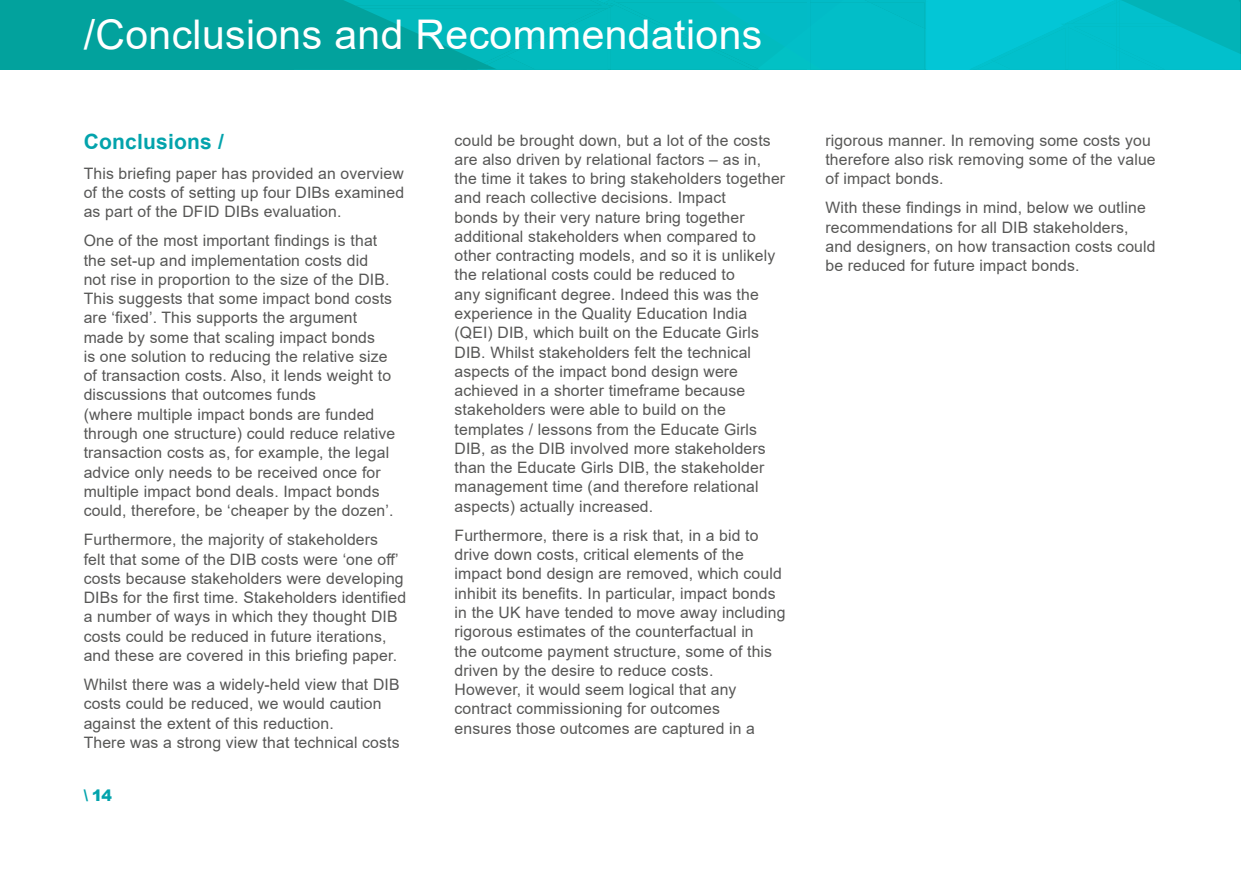
<style>
.page{position:relative;width:1241px;height:874px;background:#fff}
.page>*{position:absolute;margin:0;border:0;box-sizing:border-box;transform-origin:0 0}
.t1{font:40.95px "Arial";letter-spacing:.01em;color:#fff}
.t2{font:700 21px "Arial";letter-spacing:.01em;color:#03a3ac}
.Body{font:15.75px/19.2px "Arial";letter-spacing:.01em;color:#575756}
.t3{font:900 15.75px "Arial";color:#03a3ac}
</style>
<div class="page">
<svg style="left:0;top:0;width:1241px;height:69px;background:#02b3b7"></svg>
<h1 class="t1" style="left:84px;top:7px;width:680px">/Conclusions and Recommendations</h1>
<h2 class="t2" style="left:84px;top:127px;width:142px">Conclusions /</h2>
<p class="Body" style="left:84px;top:163px;width:322px;text-align:justify">This briefing paper has provided an overview of the costs of setting up four DIBs examined as part of the DFID DIBs evaluation.</p>
<p class="Body" style="left:84px;top:231px;width:313px">One of the most important findings is that the set-up and implementation costs did<br>not rise in proportion to the size of the DIB.<br>This suggests that some impact bond costs are ‘fixed’. This supports the argument made by some that scaling impact bonds<br>is one solution to reducing the relative size of transaction costs. Also, it lends weight to discussions that outcomes funds<br>(where multiple impact bonds are funded through one structure) could reduce relative transaction costs as, for example, the legal advice only needs to be received once for multiple impact bond deals. Impact bonds could, therefore, be ‘cheaper by the dozen’.</p>
<p class="Body" style="left:84px;top:529px;width:324px">Furthermore, the majority of stakeholders<br>felt that some of the DIB costs were ‘one off’ costs because stakeholders were developing DIBs for the first time. Stakeholders identified a number of ways in which they thought DIB costs could be reduced in future iterations, and these are covered in this briefing paper.</p>
<p class="Body" style="left:84px;top:674px;width:317px">Whilst there was a widely-held view that DIB costs could be reduced, we would caution against the extent of this reduction.<br>There was a strong view that technical costs</p>
<p class="t3" style="left:84px;top:783px;width:30px">\ 14</p>
<p class="Body" style="left:454px;top:130px;width:332px">could be brought down, but a lot of the costs are also driven by relational factors – as in, the time it takes to bring stakeholders together and reach collective decisions. Impact<br>bonds by their very nature bring together additional stakeholders when compared to other contracting models, and so it is unlikely the relational costs could be reduced to<br>any significant degree. Indeed this was the experience in the Quality Education India (QEI) DIB, which built on the Educate Girls DIB. Whilst stakeholders felt the technical aspects of the impact bond design were achieved in a shorter timeframe because stakeholders were able to build on the templates / lessons from the Educate Girls DIB, as the DIB involved more stakeholders than the Educate Girls DIB, the stakeholder management time (and therefore relational aspects) actually increased.</p>
<p class="Body" style="left:454px;top:525px;width:332px">Furthermore, there is a risk that, in a bid to drive down costs, critical elements of the impact bond design are removed, which could inhibit its benefits. In particular, impact bonds in the UK have tended to move away including rigorous estimates of the counterfactual in<br>the outcome payment structure, some of this driven by the desire to reduce costs.<br>However, it would seem logical that any contract commissioning for outcomes<br>ensures those outcomes are captured in a</p>
<p class="Body" style="left:825px;top:130px;width:332px">rigorous manner. In removing some costs you therefore also risk removing some of the value of impact bonds.</p>
<p class="Body" style="left:825px;top:198px;width:331px">With these findings in mind, below we outline recommendations for all DIB stakeholders, and designers, on how transaction costs could be reduced for future impact bonds.</p>
</div>
